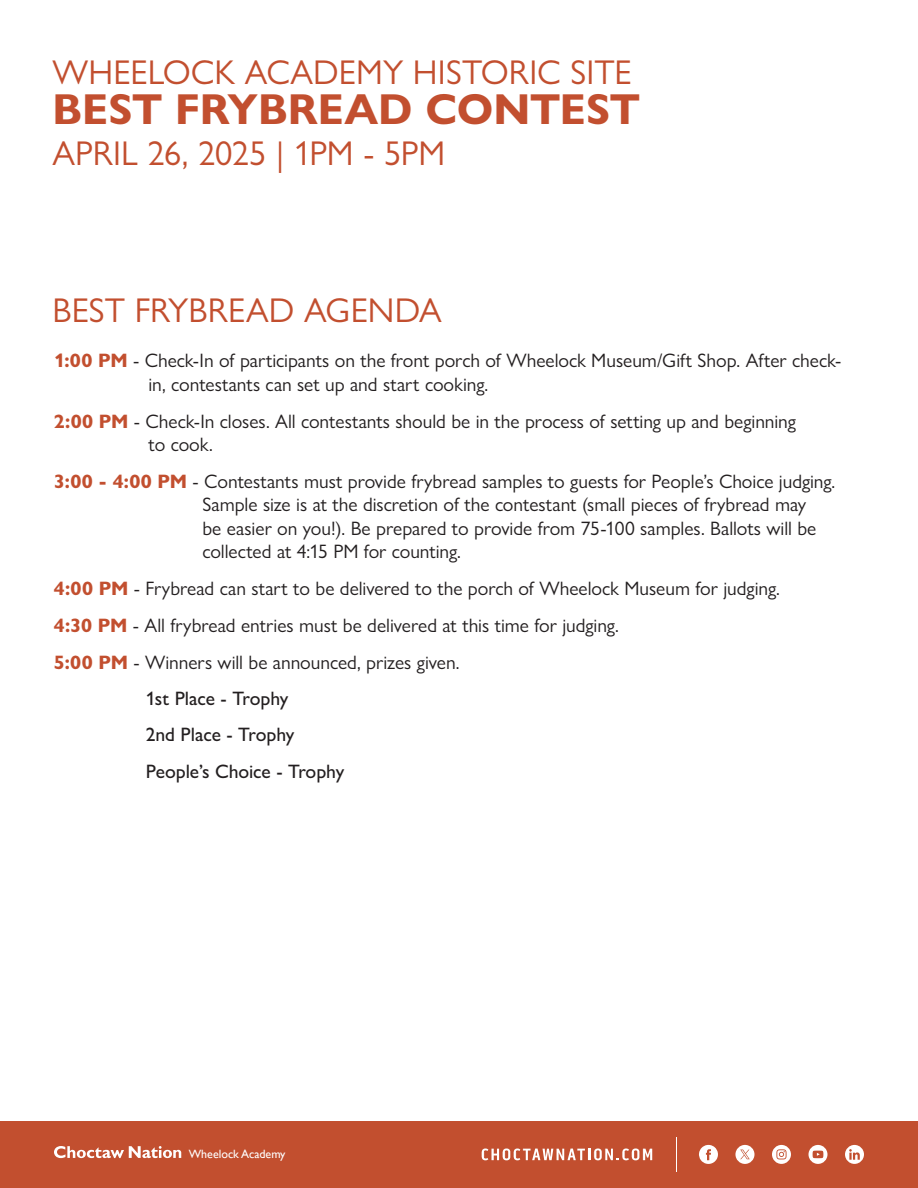
<style>
.page{position:relative;width:918px;height:1188px;background:#fff}
.page>*{position:absolute;margin:0;border:0;box-sizing:border-box;transform-origin:0 0}
.t1{font:700 43.5px "Gill Sans Nova";color:#c24f2f}
.t2{font:34.5px "Gill Sans Nova";color:#c24f2f}
.Bullets_1_Blue{font:19.5px/23.4px "Gill Sans Nova";color:#231f20}
.Bullets_1_Blue-2{font:500 19.5px "Gill Sans Nova";letter-spacing:-.005em;color:#231f20}
.t3{font:12px "Gill Sans";color:#fff}
.s1{font-weight:700;color:#c24f2f}
</style>
<div class="page">
<div style="left:0;top:1121px;width:918px;height:67px;background:#c24f2f"></div>
<svg style="left:54px;top:1146px;width:127px;height:12px"></svg>
<svg style="left:482px;top:1148px;width:170px;height:12px"></svg>
<hr style="left:676px;top:1137px;width:1px;height:34px;background:#fff">
<svg style="left:699px;top:1145px;width:19px;height:19px"></svg>
<svg style="left:809px;top:1145px;width:18px;height:19px"></svg>
<svg style="left:772px;top:1145px;width:19px;height:19px"></svg>
<svg style="left:735px;top:1145px;width:19px;height:19px"></svg>
<svg style="left:845px;top:1145px;width:19px;height:19px"></svg>
<h1 class="t2" style="left:52px;top:51px;width:581px">WHEELOCK ACADEMY HISTORIC SITE</h1>
<h2 class="t1" style="left:52px;top:82px;width:589px">BEST FRYBREAD CONTEST</h2>
<h2 class="t2" style="left:52px;top:132px;width:394px">APRIL 26, 2025 | 1PM - 5PM</h2>
<h1 class="t2" style="left:52px;top:289px;width:391px">BEST FRYBREAD AGENDA</h1>
<p class="Bullets_1_Blue" style="left:148px;top:349px;width:694px;text-indent:-94px"><span class="s1">1:00 PM</span> - Check-In of participants on the front porch of Wheelock Museum/Gift Shop. After check&shy;in, contestants can set up and start cooking.</p>
<p class="Bullets_1_Blue" style="left:148px;top:409px;width:649px;text-indent:-94px"><span class="s1">2:00 PM</span> - Check-In closes. All contestants should be in the process of setting up and beginning to cook.</p>
<p class="Bullets_1_Blue" style="left:202px;top:469px;width:634px;text-indent:-148px"><span class="s1">3:00 - 4:00 PM</span> - Contestants must provide frybread samples to guests for People’s Choice judging.<br>Sample size is at the discretion of the contestant (small pieces of frybread may<br>be easier on you!). Be prepared to provide from 75-100 samples. Ballots will be collected at 4:15 PM for counting.</p>
<p class="Bullets_1_Blue" style="left:54px;top:577px;width:727px"><span class="s1">4:00 PM</span> - Frybread can start to be delivered to the porch of Wheelock Museum for judging.</p>
<p class="Bullets_1_Blue" style="left:54px;top:613px;width:566px"><span class="s1">4:30 PM</span> - All frybread entries must be delivered at this time for judging.</p>
<p class="Bullets_1_Blue" style="left:54px;top:650px;width:407px"><span class="s1">5:00 PM</span> - Winners will be announced, prizes given.</p>
<p class="Bullets_1_Blue-2" style="left:146px;top:686px;width:144px">1st Place - Trophy</p>
<p class="Bullets_1_Blue-2" style="left:146px;top:722px;width:150px">2nd Place - Trophy</p>
<p class="Bullets_1_Blue-2" style="left:146px;top:759px;width:200px">People’s Choice - Trophy</p>
<p class="t3" style="left:189px;top:1147px;width:98px">Wheelock Academy</p>
</div>
